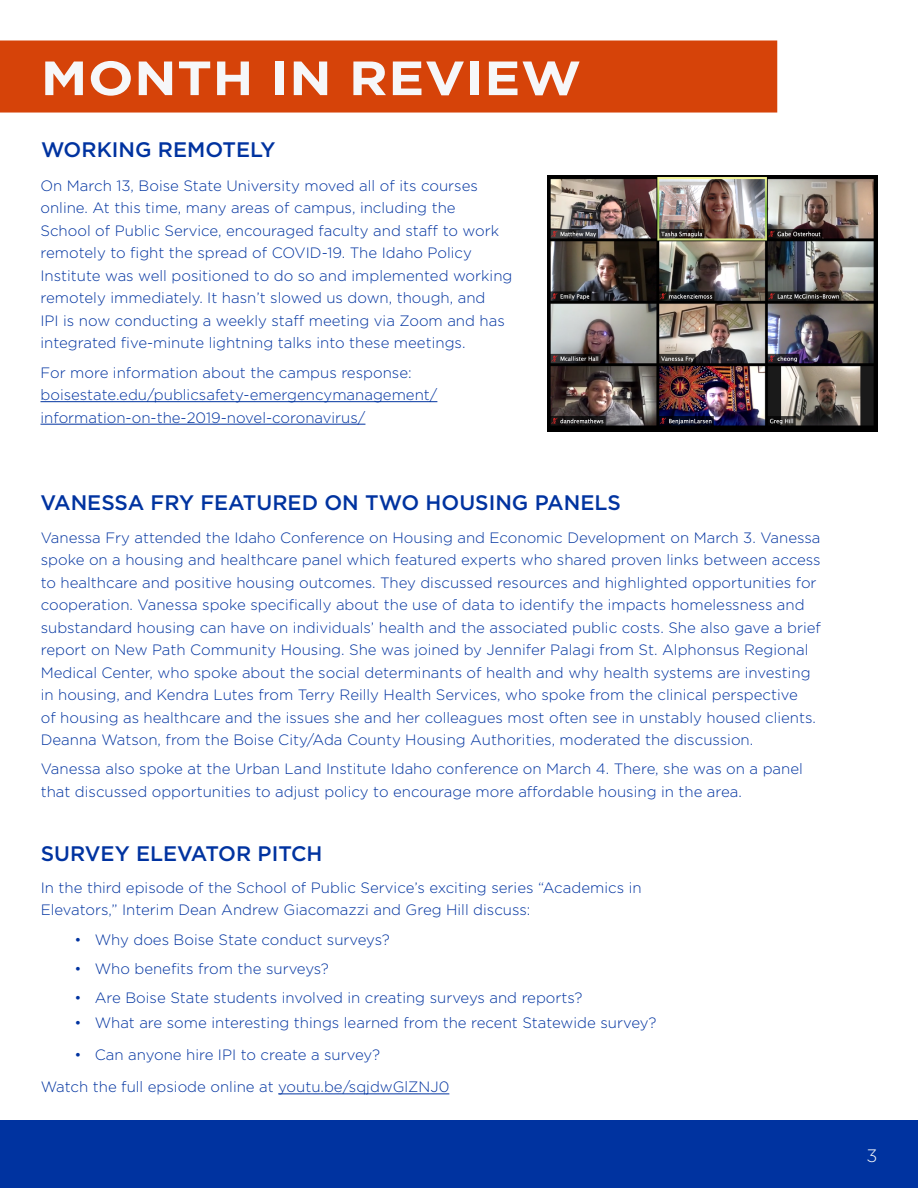
<style>
.page{position:relative;width:918px;height:1188px;background:#fff}
.page>*{position:absolute;margin:0;border:0;box-sizing:border-box;transform-origin:0 0}
.t1{font:700 48px "Gotham";letter-spacing:.01em;color:#f6f7f9;scale:1.12 1}
.t2{font:500 21px "Gotham";color:#0033a0}
.t3{font:300 18px "Gotham";color:#f6f7f9}
.Body_Larger_Leading{font:300 15px/22.5px "Gotham";color:#0033a0}
</style>
<div class="page">
<div style="left:0;top:1120px;width:918px;height:68px;background:#0033a0"></div>
<img style="left:547px;top:175px;width:331px;height:256px">
<hr style="left:40px;top:401px;width:397px;height:1px;background:#0033a0">
<hr style="left:40px;top:424px;width:325px;height:1px;background:#0033a0">
<hr style="left:278px;top:1094px;width:171px;height:1px;background:#0033a0">
<div style="left:1px;top:41px;width:776px;height:71px;background:#d64309"></div>
<div style="left:0;top:40px;width:777px;height:73px;border:2px solid #d64309"></div>
<p class="t1" style="left:41px;top:46px;width:484px">MONTH IN REVIEW</p>
<p class="t2" style="left:41px;top:136px;width:236px">WORKING REMOTELY</p>
<p class="Body_Larger_Leading" style="left:40px;top:174px;width:473px">On March 13, Boise State University moved all of its courses online. At this time, many areas of campus, including the<br>School of Public Service, encouraged faculty and staff to work remotely to fight the spread of COVID-19. The Idaho Policy Institute was well positioned to do so and implemented working remotely immediately. It hasn’t slowed us down, though, and<br>IPI is now conducting a weekly staff meeting via Zoom and has integrated five-minute lightning talks into these meetings.</p>
<p class="Body_Larger_Leading" style="left:40px;top:361px;width:398px">For more information about the campus response: boisestate.edu/publicsafety-emergencymanagement/ information-on-the-2019-novel-coronavirus/</p>
<p class="t2" style="left:40px;top:489px;width:582px">VANESSA FRY FEATURED ON TWO HOUSING PANELS</p>
<p class="Body_Larger_Leading" style="left:41px;top:526px;width:782px">Vanessa Fry attended the Idaho Conference on Housing and Economic Development on March 3. Vanessa spoke on a housing and healthcare panel which featured experts who shared proven links between access to healthcare and positive housing outcomes. They discussed resources and highlighted opportunities for cooperation. Vanessa spoke specifically about the use of data to identify the impacts homelessness and substandard housing can have on individuals’ health and the associated public costs. She also gave a brief report on New Path Community Housing. She was joined by Jennifer Palagi from St. Alphonsus Regional Medical Center, who spoke about the social determinants of health and why health systems are investing in housing, and Kendra Lutes from Terry Reilly Health Services, who spoke from the clinical perspective<br>of housing as healthcare and the issues she and her colleagues most often see in unstably housed clients.<br>Deanna Watson, from the Boise City/Ada County Housing Authorities, moderated the discussion.</p>
<p class="Body_Larger_Leading" style="left:41px;top:757px;width:764px">Vanessa also spoke at the Urban Land Institute Idaho conference on March 4. There, she was on a panel that discussed opportunities to adjust policy to encourage more affordable housing in the area.</p>
<p class="t2" style="left:41px;top:840px;width:283px">SURVEY ELEVATOR PITCH</p>
<p class="Body_Larger_Leading" style="left:41px;top:876px;width:602px">In the third episode of the School of Public Service’s exciting series “Academics in<br>Elevators,” Interim Dean Andrew Giacomazzi and Greg Hill discuss:</p>
<p class="Body_Larger_Leading" style="left:75px;top:928px;width:317px">• Why does Boise State conduct surveys?</p>
<p class="Body_Larger_Leading" style="left:75px;top:957px;width:256px">• Who benefits from the surveys?</p>
<p class="Body_Larger_Leading" style="left:75px;top:986px;width:510px">• Are Boise State students involved in creating surveys and reports?</p>
<p class="Body_Larger_Leading" style="left:75px;top:1011px;width:583px">• What are some interesting things learned from the recent Statewide survey?</p>
<p class="Body_Larger_Leading" style="left:75px;top:1043px;width:307px">• Can anyone hire IPI to create a survey?</p>
<p class="Body_Larger_Leading" style="left:41px;top:1075px;width:410px">Watch the full epsiode online at youtu.be/sqjdwGlZNJ0</p>
<p class="t3" style="left:867px;top:1144px;width:12px">3</p>
</div>
